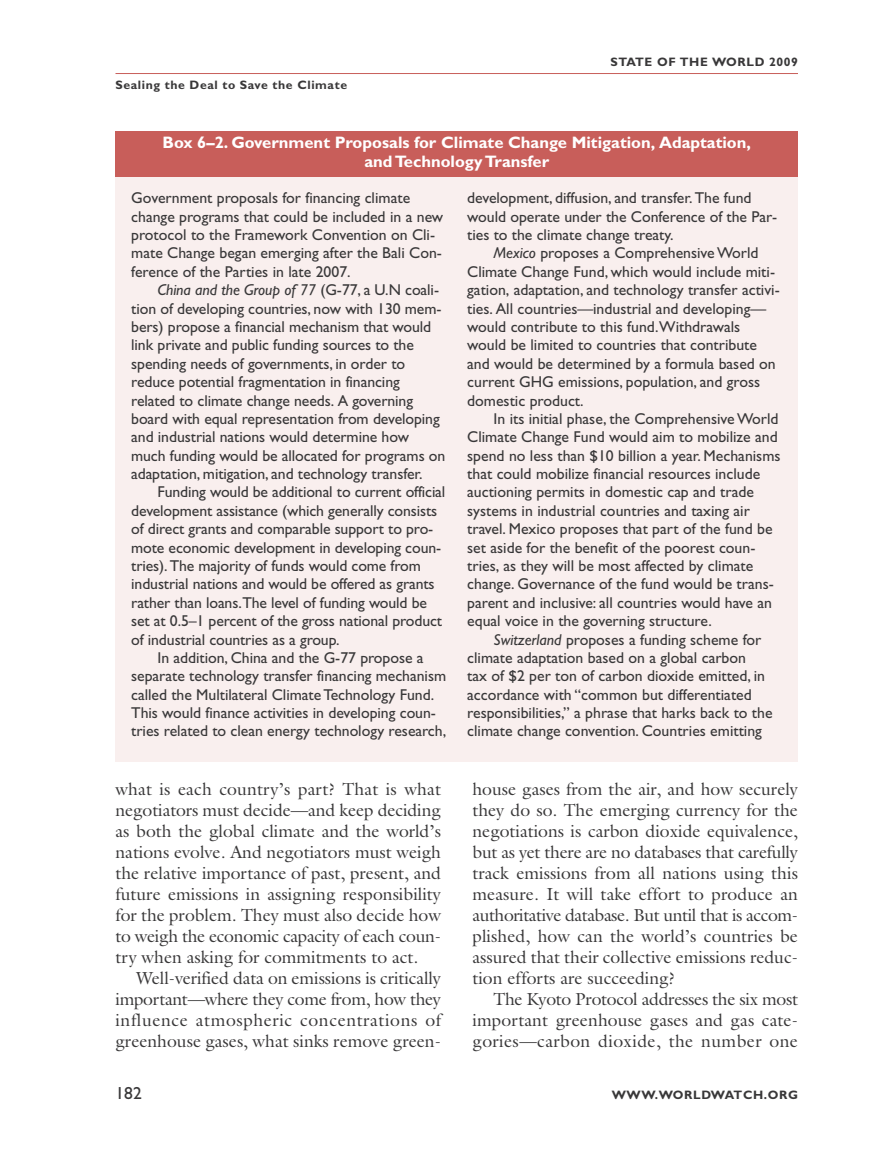
<style>
.page{position:relative;width:882px;height:1166px;background:#fff}
.page>*{position:absolute;margin:0;border:0;box-sizing:border-box;transform-origin:0 0}
.t1{font:17.5px/21px "Galliard";color:#393839;text-align:justify}
.t2{font:17.5px "Gill Sans";color:#393839}
.t3{font:700 16.62px/19.2px "Gill Sans";color:#fff;text-align:center}
.t4{font:15.75px/18.4px "Gill Sans";color:#393839}
.t5{font:700 12.25px "Gill Sans";letter-spacing:.05em;color:#393839}
.s1{font-style:italic}
</style>
<div class="page">
<hr style="left:116px;top:73px;width:682px;height:1px;background:#c85e5a">
<div style="left:116px;top:145px;width:682px;height:616px;background:#f9efee"></div>
<div style="left:116px;top:131px;width:682px;height:46px;background:#c85e5a"></div>
<p class="t5" style="left:116px;top:80px;width:233px">Sealing the Deal to Save the Climate</p>
<p class="t5" style="left:611px;top:58px;width:189px">STATE OF THE WORLD 2009</p>
<p class="t3" style="left:162px;top:134px;width:590px">Box 6–2. Government Proposals for Climate Change Mitigation, Adaptation, andTechnologyTransfer</p>
<p class="t4" style="left:131px;top:190px;width:314px">Government proposals for financing climate change programs that could be included in a new protocol to the Framework Convention on Cli&shy;mate Change began emerging after the Bali Con&shy;ference of the Parties in late 2007.</p>
<p class="t4" style="left:131px;top:282px;width:316px;text-indent:26px"><span class="s1">China and the Group of 77</span> (G-77, a U.N coali&shy;tion of developing countries, now with 130 mem&shy;bers) propose a financial mechanism that would link private and public funding sources to the spending needs of governments, in order to reduce potential fragmentation in financing related to climate change needs. A governing board with equal representation from developing and industrial nations would determine how much funding would be allocated for programs on adaptation, mitigation, and technology transfer.</p>
<p class="t4" style="left:131px;top:484px;width:316px;text-indent:26px">Funding would be additional to current official development assistance (which generally consists of direct grants and comparable support to pro&shy;mote economic development in developing coun&shy;tries).The majority of funds would come from industrial nations and would be offered as grants rather than loans.The level of funding would be set at 0.5–1 percent of the gross national product of industrial countries as a group.</p>
<p class="t4" style="left:131px;top:650px;width:316px;text-indent:26px">In addition, China and the G-77 propose a separate technology transfer financing mechanism called the Multilateral ClimateTechnology Fund.<br>This would finance activities in developing coun&shy;tries related to clean energy technology research,</p>
<p class="t1" style="left:115px;top:778px;width:327px">what is each country’s part? That is what negotiators must decide—and keep deciding as both the global climate and the world’s nations evolve. And negotiators must weigh the relative importance of past, present, and future emissions in assigning responsibility for the problem. They must also decide how to weigh the economic capacity of each coun&shy;try when asking for commitments to act.</p>
<p class="t1" style="left:115px;top:967px;width:327px;text-indent:21px">Well-verified data on emissions is critically important—where they come from, how they influence atmospheric concentrations of greenhouse gases, what sinks remove green-</p>
<p class="t4" style="left:467px;top:190px;width:312px">development, diffusion, and transfer.The fund would operate under the Conference of the Par&shy;ties to the climate change treaty.</p>
<p class="t4" style="left:467px;top:245px;width:314px;text-indent:26px"><span class="s1">Mexico</span> proposes a ComprehensiveWorld Climate Change Fund, which would include miti&shy;gation, adaptation, and technology transfer activi&shy;ties. All countries—industrial and developing— would contribute to this fund.Withdrawals would be limited to countries that contribute and would be determined by a formula based on current GHG emissions, population, and gross domestic product.</p>
<p class="t4" style="left:467px;top:411px;width:315px;text-indent:26px">In its initial phase, the ComprehensiveWorld Climate Change Fund would aim to mobilize and spend no less than $10 billion a year. Mechanisms that could mobilize financial resources include auctioning permits in domestic cap and trade systems in industrial countries and taxing air travel. Mexico proposes that part of the fund be set aside for the benefit of the poorest coun&shy;tries, as they will be most affected by climate change. Governance of the fund would be trans&shy;parent and inclusive: all countries would have an equal voice in the governing structure.</p>
<p class="t4" style="left:467px;top:631px;width:307px;text-indent:26px"><span class="s1">Switzerland</span> proposes a funding scheme for climate adaptation based on a global carbon<br>tax of $2 per ton of carbon dioxide emitted, in accordance with “common but differentiated responsibilities,” a phrase that harks back to the climate change convention. Countries emitting</p>
<p class="t1" style="left:472px;top:778px;width:327px">house gases from the air, and how securely they do so. The emerging currency for the negotiations is carbon dioxide equivalence, but as yet there are no databases that carefully track emissions from all nations using this measure. It will take effort to produce an authoritative database. But until that is accom&shy;plished, how can the world’s countries be assured that their collective emissions reduc&shy;tion efforts are succeeding?</p>
<p class="t1" style="left:472px;top:988px;width:327px;text-indent:21px">The Kyoto Protocol addresses the six most important greenhouse gases and gas cate&shy;gories—carbon dioxide, the number one</p>
<p class="t2" style="left:116px;top:1086px;width:28px">182</p>
<p class="t5" style="left:612px;top:1090px;width:188px">WWW.WORLDWATCH.ORG</p>
</div>
